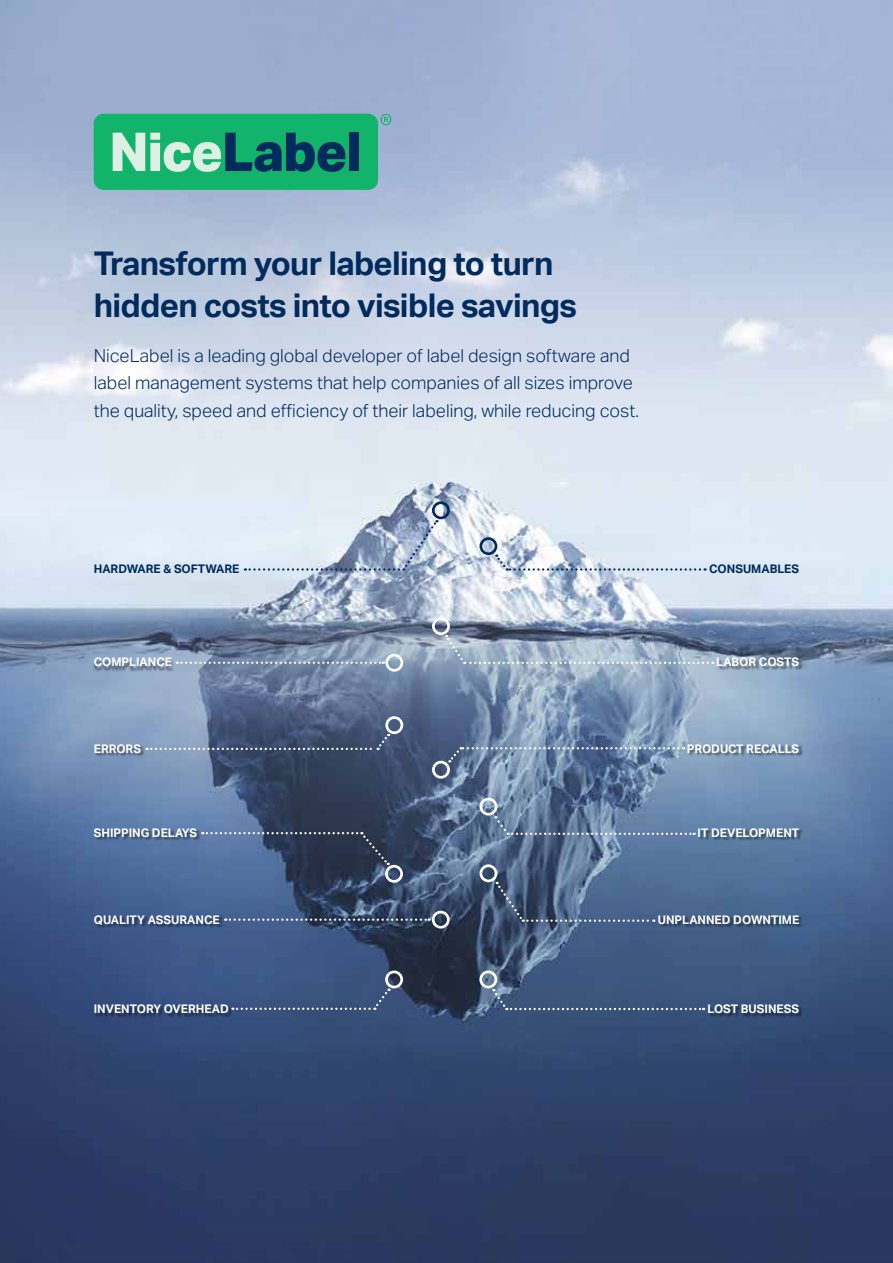
<style>
.page{position:relative;width:893px;height:1263px;background:#fff}
.page>*{position:absolute;margin:0;border:0;box-sizing:border-box;transform-origin:0 0}
.t1{font:700 32.7px/41.8px "Aktiv Grotesk";letter-spacing:-.02em;color:#002b5c}
.t2{font:300 18px/27px "Aktiv Grotesk";color:#002b5c}
.t3{font:700 11.85px "Aktiv Grotesk";color:#fff}
.t4{font:700 11.85px "Aktiv Grotesk";color:#002b5c}
</style>
<div class="page">
<img style="left:0;top:0;width:893px;height:1263px">
<div style="left:385px;top:716px;width:18px;height:18px;border:3px solid #fff;border-radius:50%"></div>
<div style="left:432px;top:761px;width:18px;height:18px;border:3px solid #fff;border-radius:50%"></div>
<div style="left:432px;top:617px;width:18px;height:18px;border:3px solid #fff;border-radius:50%"></div>
<div style="left:479px;top:537px;width:18px;height:18px;border:3px solid #002b5c;border-radius:50%"></div>
<div style="left:432px;top:501px;width:18px;height:18px;border:3px solid #002b5c;border-radius:50%"></div>
<div style="left:479px;top:798px;width:18px;height:17px;border:3px solid #fff;border-radius:50%"></div>
<div style="left:479px;top:864px;width:18px;height:18px;border:3px solid #fff;border-radius:50%"></div>
<div style="left:385px;top:865px;width:18px;height:18px;border:3px solid #fff;border-radius:50%"></div>
<div style="left:432px;top:911px;width:18px;height:17px;border:3px solid #fff;border-radius:50%"></div>
<div style="left:385px;top:654px;width:18px;height:18px;border:3px solid #fff;border-radius:50%"></div>
<div style="left:385px;top:970px;width:18px;height:18px;border:3px solid #fff;border-radius:50%"></div>
<div style="left:479px;top:970px;width:18px;height:18px;border:3px solid #fff;border-radius:50%"></div>
<svg style="left:147px;top:733px;width:243px;height:17px;background:#5a6b88"></svg>
<svg style="left:202px;top:832px;width:187px;height:33px;background:#405272"></svg>
<svg style="left:225px;top:918px;width:205px;height:3px"></svg>
<svg style="left:177px;top:661px;width:207px;height:3px"></svg>
<svg style="left:232px;top:988px;width:158px;height:22px;background:#415983"></svg>
<svg style="left:493px;top:989px;width:211px;height:21px;background:#445d82"></svg>
<svg style="left:496px;top:882px;width:158px;height:40px;background:#4d6486"></svg>
<svg style="left:495px;top:816px;width:200px;height:19px;background:#6a83a4"></svg>
<svg style="left:444px;top:635px;width:269px;height:29px;background:#98a9bc"></svg>
<svg style="left:245px;top:520px;width:193px;height:51px;background:#bcc9da"></svg>
<svg style="left:494px;top:554px;width:212px;height:17px"></svg>
<svg style="left:448px;top:747px;width:236px;height:16px;background:#728aa9"></svg>
<div style="left:93px;top:660px;width:82px;height:12px;background:#000;opacity:.45"></div>
<div style="left:95px;top:829px;width:106px;height:12px;background:#000;opacity:.45"></div>
<div style="left:96px;top:745px;width:49px;height:12px;background:#000;opacity:.45"></div>
<div style="left:95px;top:916px;width:129px;height:13px;background:#000;opacity:.45"></div>
<div style="left:96px;top:1005px;width:137px;height:12px;background:#000;opacity:.45"></div>
<div style="left:718px;top:659px;width:85px;height:12px;background:#000;opacity:.45"></div>
<div style="left:688px;top:745px;width:115px;height:12px;background:#000;opacity:.45"></div>
<div style="left:699px;top:829px;width:105px;height:12px;background:#000;opacity:.45"></div>
<div style="left:659px;top:916px;width:145px;height:12px;background:#000;opacity:.45"></div>
<div style="left:709px;top:1005px;width:94px;height:12px;background:#000;opacity:.45"></div>
<div style="left:94px;top:114px;width:284px;height:76px;background:#12b36b;border-radius:10px"></div>
<svg style="left:381px;top:114px;width:10px;height:11px"></svg>
<svg style="left:113px;top:133px;width:232px;height:39px"></svg>
<div style="left:349px;top:133px;width:10px;height:38px;background:#002b5c"></div>
<h1 class="t1" style="left:94px;top:243px;width:485px">TRANSFORM YOUR LABELING TO TURN<br>HIDDEN COSTS INTO VISIBLE SAVINGS</h1>
<p class="t2" style="left:94px;top:343px;width:547px">NiceLabel is a leading global developer of label design software and label management systems that help companies of all sizes improve the quality, speed and efficiency of their labeling, while reducing cost.</p>
<p class="t4" style="left:94px;top:562px;width:147px">HARDWARE &amp; SOFTWARE</p>
<p class="t4" style="left:709px;top:562px;width:92px">CONSUMABLES</p>
<p class="t3" style="left:94px;top:655px;width:79px">COMPLIANCE</p>
<p class="t3" style="left:716px;top:655px;width:85px">LABOR COSTS</p>
<p class="t3" style="left:94px;top:741px;width:49px">ERRORS</p>
<p class="t3" style="left:687px;top:741px;width:114px">PRODUCT RECALLS</p>
<p class="t3" style="left:94px;top:826px;width:8px">SHIPPIN</p>
<p class="t3" style="left:141px;top:826px;width:58px">G DELAYS</p>
<p class="t3" style="left:697px;top:826px;width:103px">IT DEVELOPM ENT</p>
<p class="t3" style="left:94px;top:913px;width:127px">QUALITY ASSURANCE</p>
<p class="t3" style="left:658px;top:913px;width:9px">UNPL</p>
<p class="t3" style="left:689px;top:913px;width:111px">ANN ED DOWNTIM E</p>
<p class="t3" style="left:94px;top:1002px;width:137px">INVENTORY OVERHEAD</p>
<p class="t3" style="left:707px;top:1002px;width:93px">LOST BUSIN ESS</p>
</div>
